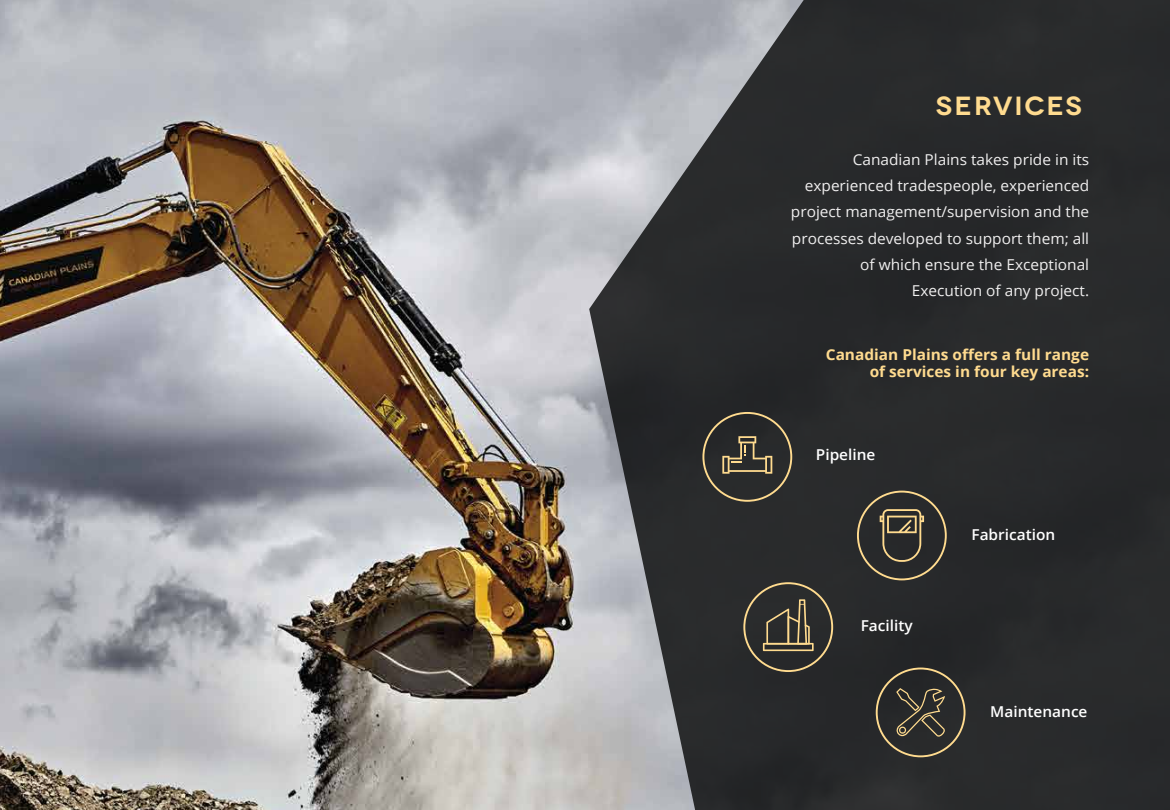
<style>
.page{position:relative;width:1170px;height:810px;background:#fff}
.page>*{position:absolute;margin:0;border:0;box-sizing:border-box;transform-origin:0 0}
.t1{font:600 26.25px "Novecentowide";letter-spacing:.065em;color:#ffdb8f}
.t2{font:15px/26.2px "Open Sans";color:#f0efef;text-align:right}
.t3{font:700 15px/17.5px "Open Sans";color:#ffdb8f;text-align:right}
.t4{font:600 15px "Open Sans";color:#fff}
</style>
<div class="page">
<img style="left:0;top:0;width:589px;height:810px">
<svg style="left:589px;top:0;width:581px;height:810px;fill:#292a2c"></svg>
<svg style="left:743px;top:582px;width:90px;height:90px"></svg>
<svg style="left:702px;top:412px;width:90px;height:90px"></svg>
<svg style="left:876px;top:668px;width:90px;height:89px"></svg>
<svg style="left:857px;top:491px;width:90px;height:89px"></svg>
<h1 class="t1" style="left:936px;top:89px;width:147px">SERVICES</h1>
<p class="t2" style="left:791px;top:146px;width:300px">Canadian Plains takes pride in its experienced tradespeople, experienced project management/supervision and the processes developed to support them; all of which ensure the Exceptional Execution of any project.</p>
<p class="t3" style="left:826px;top:345px;width:265px">Canadian Plains offers a full range of services in four key areas:</p>
<p class="t4" style="left:816px;top:444px;width:61px">Pipeline</p>
<p class="t4" style="left:861px;top:616px;width:54px">Facility</p>
<p class="t4" style="left:971px;top:524px;width:85px">Fabrication</p>
<p class="t4" style="left:990px;top:701px;width:99px">Maintenance</p>
</div>
